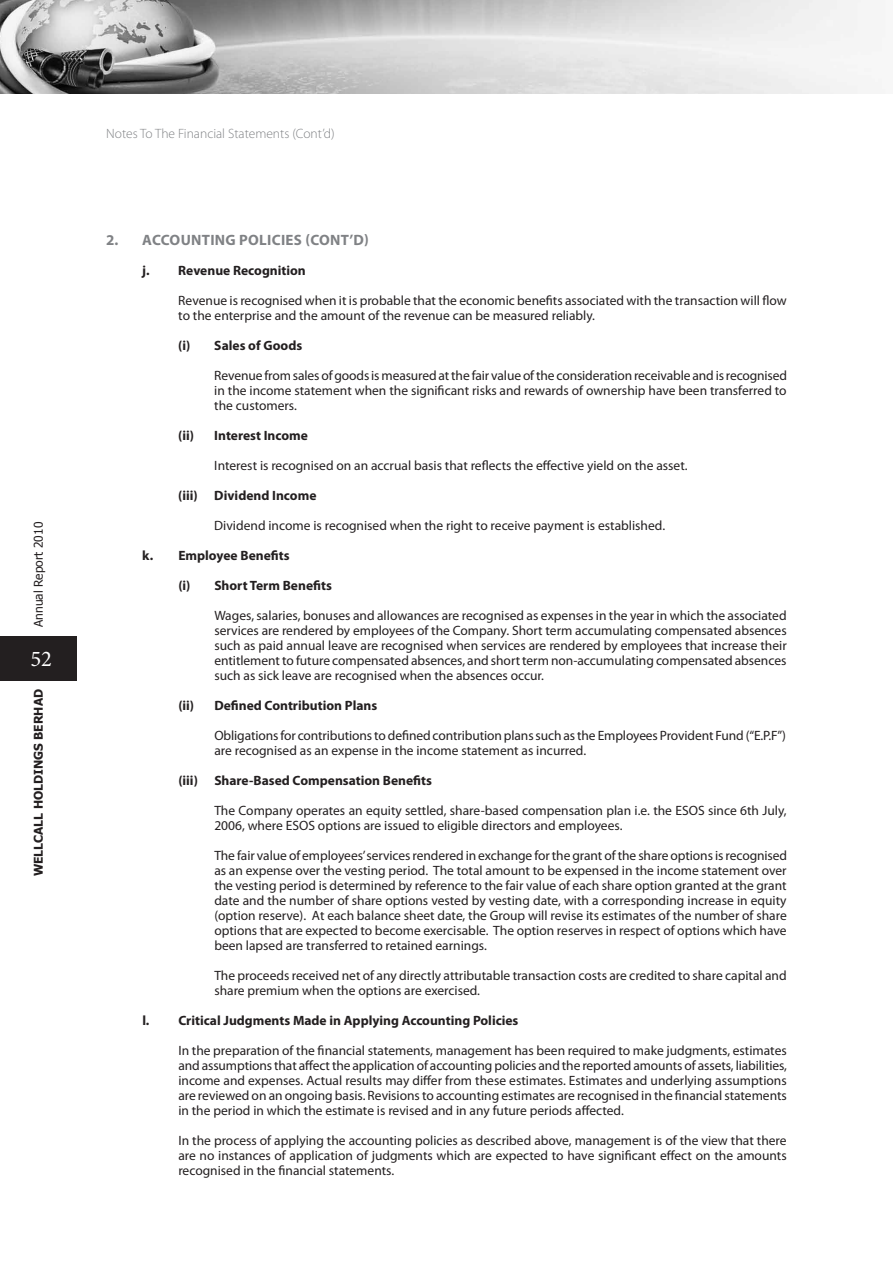
<style>
.page{position:relative;width:893px;height:1263px;background:#fff}
.page>*{position:absolute;margin:0;border:0;box-sizing:border-box;transform-origin:0 0}
.t1{font:22.5px "Minion Pro";color:#fff}
.t2{font:700 15px "Myriad Pro";letter-spacing:.02em;color:#808285}
.t3{font:13.5px/15px "Myriad Pro";color:#231f20;text-align:justify}
.t4{font:700 13.5px "Myriad Pro";color:#231f20}
.t5{font:300 13.5px "Myriad Pro";color:#808285}
.t6{font:700 12px "Tahoma";color:#231f20}
.t7{font:12px "Tahoma";color:#231f20}
</style>
<div class="page">
<div style="left:0;top:636px;width:77px;height:45px;background:#231f20"></div>
<img style="left:0;top:0;width:861px;height:94px">
<p class="t7" style="left:30px;top:627px;width:107px;rotate:-90deg">Annual Report 2010</p>
<h1 class="t1" style="left:30px;top:644px;width:23px">52</h1>
<p class="t6" style="left:30px;top:876px;width:189px;rotate:-90deg">WELLCALL HOLDINGS BERHAD</p>
<p class="t5" style="left:106px;top:125px;width:230px">Notes To The Financial Statements (Cont’d)</p>
<p class="t2" style="left:106px;top:230px;width:264px">2. ACCOUNTING POLICIES (CONT’D)</p>
<p class="t4" style="left:142px;top:262px;width:165px">j. Revenue Recognition</p>
<p class="t3" style="left:178px;top:293px;width:610px">Revenue is recognised when it is probable that the economic benefits associated with the transaction will flow to the enterprise and the amount of the revenue can be measured reliably.</p>
<p class="t4" style="left:178px;top:337px;width:125px">(i) Sales of Goods</p>
<p class="t3" style="left:214px;top:368px;width:574px">Revenue from sales of goods is measured at the fair value of the consideration receivable and is recognised in the income statement when the significant risks and rewards of ownership have been transferred to the customers.</p>
<p class="t4" style="left:178px;top:427px;width:131px">(ii) Interest Income</p>
<p class="t3" style="left:214px;top:458px;width:475px">Interest is recognised on an accrual basis that reflects the effective yield on the asset.</p>
<p class="t4" style="left:178px;top:487px;width:140px">(iii) Dividend Income</p>
<p class="t3" style="left:214px;top:518px;width:452px">Dividend income is recognised when the right to receive payment is established.</p>
<p class="t4" style="left:142px;top:547px;width:149px">k. Employee Benefits</p>
<p class="t4" style="left:178px;top:577px;width:155px">(i) Short Term Benefits</p>
<p class="t3" style="left:214px;top:608px;width:574px">Wages, salaries, bonuses and allowances are recognised as expenses in the year in which the associated services are rendered by employees of the Company. Short term accumulating compensated absences such as paid annual leave are recognised when services are rendered by employees that increase their entitlement to future compensated absences, and short term non-accumulating compensated absences such as sick leave are recognised when the absences occur.</p>
<p class="t4" style="left:178px;top:697px;width:200px">(ii) Defined Contribution Plans</p>
<p class="t3" style="left:214px;top:728px;width:573px">Obligations for contributions to defined contribution plans such as the Employees Provident Fund (“E.P.F”) are recognised as an expense in the income statement as incurred.</p>
<p class="t4" style="left:178px;top:772px;width:255px">(iii) Share-Based Compensation Benefits</p>
<p class="t3" style="left:214px;top:803px;width:574px">The Company operates an equity settled, share-based compensation plan i.e. the ESOS since 6th July,<br>2006, where ESOS options are issued to eligible directors and employees.</p>
<p class="t3" style="left:214px;top:848px;width:574px">The fair value of employees’ services rendered in exchange for the grant of the share options is recognised as an expense over the vesting period. The total amount to be expensed in the income statement over the vesting period is determined by reference to the fair value of each share option granted at the grant date and the number of share options vested by vesting date, with a corresponding increase in equity (option reserve). At each balance sheet date, the Group will revise its estimates of the number of share options that are expected to become exercisable. The option reserves in respect of options which have been lapsed are transferred to retained earnings.</p>
<p class="t3" style="left:214px;top:968px;width:574px">The proceeds received net of any directly attributable transaction costs are credited to share capital and share premium when the options are exercised.</p>
<p class="t4" style="left:142px;top:1012px;width:378px">l. Critical Judgments Made in Applying Accounting Policies</p>
<p class="t3" style="left:178px;top:1043px;width:610px">In the preparation of the financial statements, management has been required to make judgments, estimates and assumptions that affect the application of accounting policies and the reported amounts of assets, liabilities, income and expenses. Actual results may differ from these estimates. Estimates and underlying assumptions are reviewed on an ongoing basis. Revisions to accounting estimates are recognised in the financial statements in the period in which the estimate is revised and in any future periods affected.</p>
<p class="t3" style="left:178px;top:1133px;width:610px">In the process of applying the accounting policies as described above, management is of the view that there are no instances of application of judgments which are expected to have significant effect on the amounts recognised in the financial statements.</p>
</div>
